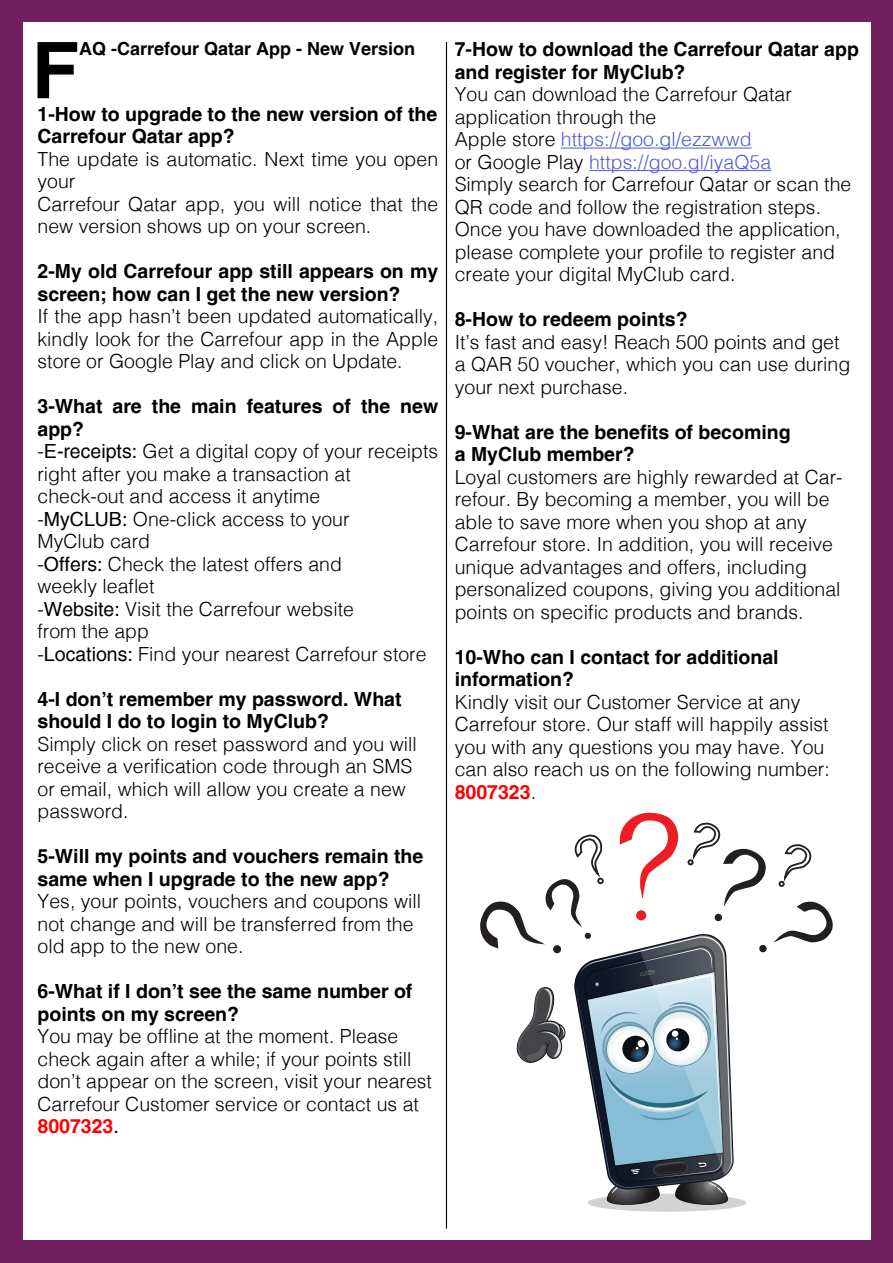
<style>
.page{position:relative;width:893px;height:1263px;background:#fff}
.page>*{position:absolute;margin:0;border:0;box-sizing:border-box;transform-origin:0 0}
.t1{font:700 78.15px "Helvetica";color:#000}
.t2{font:300 19.5px/22.5px "Helvetica";color:#000}
.t3{font:700 19.5px/22.5px "Helvetica";color:#000}
.t4{font:300 19.5px "Helvetica";color:#4f5cd6}
.t5{font:700 18px "Helvetica";color:#000}
.s1{font-weight:400}
.s2{font-weight:700;color:#f00}
.s3{color:#000}
</style>
<div class="page">
<div style="left:1px;top:0;width:892px;height:1263px;background:#711f5f"></div>
<div style="left:22px;top:22px;width:848px;height:1218px;background:#fff"></div>
<hr style="left:561px;top:148px;width:191px;height:1px;background:#4f5cd6">
<hr style="left:589px;top:170px;width:182px;height:1px;background:#4f5cd6">
<svg style="left:587px;top:1194px;width:159px;height:18px"></svg>
<svg style="left:773px;top:901px;width:60px;height:42px"></svg>
<svg style="left:778px;top:844px;width:34px;height:43px"></svg>
<svg style="left:480px;top:812px;width:287px;height:395px"></svg>
<hr style="left:446px;top:42px;width:1px;height:1186px;background:#000">
<p class="t1" style="left:32px;top:23px;width:49px">F</p>
<p class="t5" style="left:79px;top:38px;width:338px">AQ -Carrefour Qatar App - New Version</p>
<p class="t3" style="left:38px;top:104px;width:401px">1-How to upgrade to the new version of the</p>
<p class="t3" style="left:38px;top:126px;width:199px">Carrefour Qatar app?</p>
<p class="t2" style="left:38px;top:148px;width:402px">The update is automatic. Next time you open your</p>
<p class="t2" style="left:38px;top:193px;width:402px">Carrefour Qatar app, you will notice that the new version shows up on your screen.</p>
<p class="t3" style="left:38px;top:261px;width:402px">2-My old Carrefour app still appears on my screen; how can I get the new version?</p>
<p class="t2" style="left:38px;top:305px;width:402px;text-align:justify">If the app hasn’t been updated automatically, kindly look for the Carrefour app in the Apple store or Google Play and click on Update.</p>
<p class="t3" style="left:38px;top:396px;width:402px">3-What are the main features of the new app?</p>
<p class="t2" style="left:38px;top:440px;width:402px">-<span class="s1">E-receipts:</span> Get a digital copy of your receipts right after you make a transaction at</p>
<p class="t2" style="left:38px;top:485px;width:284px">check-out and access it anytime</p>
<p class="t2" style="left:38px;top:508px;width:314px">-<span class="s1">MyCLUB:</span> One-click access to your</p>
<p class="t2" style="left:38px;top:530px;width:114px">MyClub card</p>
<p class="t2" style="left:38px;top:553px;width:306px">-<span class="s1">Offers:</span> Check the latest offers and</p>
<p class="t2" style="left:38px;top:575px;width:119px">weekly leaflet</p>
<p class="t2" style="left:38px;top:598px;width:318px">-<span class="s1">Website:</span> Visit the Carrefour website</p>
<p class="t2" style="left:38px;top:620px;width:113px">from the app</p>
<p class="t2" style="left:38px;top:643px;width:391px">-<span class="s1">Locations:</span> Find your nearest Carrefour store</p>
<p class="t3" style="left:38px;top:689px;width:366px">4-I don’t remember my password. What should I do to login to MyClub?</p>
<p class="t2" style="left:38px;top:733px;width:381px">Simply click on reset password and you will receive a verification code through an SMS</p>
<p class="t2" style="left:38px;top:778px;width:370px">or email, which will allow you create a new password.</p>
<p class="t3" style="left:38px;top:846px;width:387px">5-Will my points and vouchers remain the same when I upgrade to the new app?</p>
<p class="t2" style="left:38px;top:890px;width:385px">Yes, your points, vouchers and coupons will not change and will be transferred from the old app to the new one.</p>
<p class="t3" style="left:38px;top:981px;width:376px">6-What if I don’t see the same number of points on my screen?</p>
<p class="t2" style="left:38px;top:1025px;width:396px">You may be offline at the moment. Please check again after a while; if your points still don’t appear on the screen, visit your nearest Carrefour Customer service or contact us at <span class="s2">8007323</span><span class="s1">.</span></p>
<p class="t3" style="left:455px;top:39px;width:406px">7-How to download the Carrefour Qatar app and register for MyClub?</p>
<p class="t2" style="left:455px;top:83px;width:339px">You can download the Carrefour Qatar</p>
<p class="t2" style="left:455px;top:105px;width:203px">application through the</p>
<p class="t4" style="left:455px;top:127px;width:298px"><span class="s3">Apple store</span> https://goo.gl/ezzwwd</p>
<p class="t4" style="left:455px;top:150px;width:318px"><span class="s3">or Google Play</span> https://goo.gl/iyaQ5a</p>
<p class="t2" style="left:455px;top:173px;width:398px">Simply search for Carrefour Qatar or scan the<br>QR code and follow the registration steps.</p>
<p class="t2" style="left:455px;top:218px;width:387px">Once you have downloaded the application, please complete your profile to register and</p>
<p class="t2" style="left:455px;top:263px;width:282px">create your digital MyClub card.</p>
<p class="t3" style="left:455px;top:309px;width:234px">8-How to redeem points?</p>
<p class="t2" style="left:455px;top:330px;width:397px">It’s fast and easy! Reach 500 points and get a QAR 50 voucher, which you can use during your next purchase.</p>
<p class="t3" style="left:455px;top:421px;width:337px">9-What are the benefits of becoming</p>
<p class="t3" style="left:455px;top:444px;width:181px">a MyClub member?</p>
<p class="t2" style="left:455px;top:465px;width:389px">Loyal customers are highly rewarded at Car&shy;refour. By becoming a member, you will be able to save more when you shop at any Carrefour store. In addition, you will receive unique advantages and offers, including personalized coupons, giving you additional points on specific products and brands.</p>
<p class="t3" style="left:455px;top:646px;width:325px">10-Who can I contact for additional</p>
<p class="t3" style="left:455px;top:669px;width:121px">information?</p>
<p class="t2" style="left:455px;top:690px;width:377px">Kindly visit our Customer Service at any Carrefour store. Our staff will happily assist you with any questions you may have. You can also reach us on the following number:<br><span class="s2">8007323</span>.</p>
</div>
